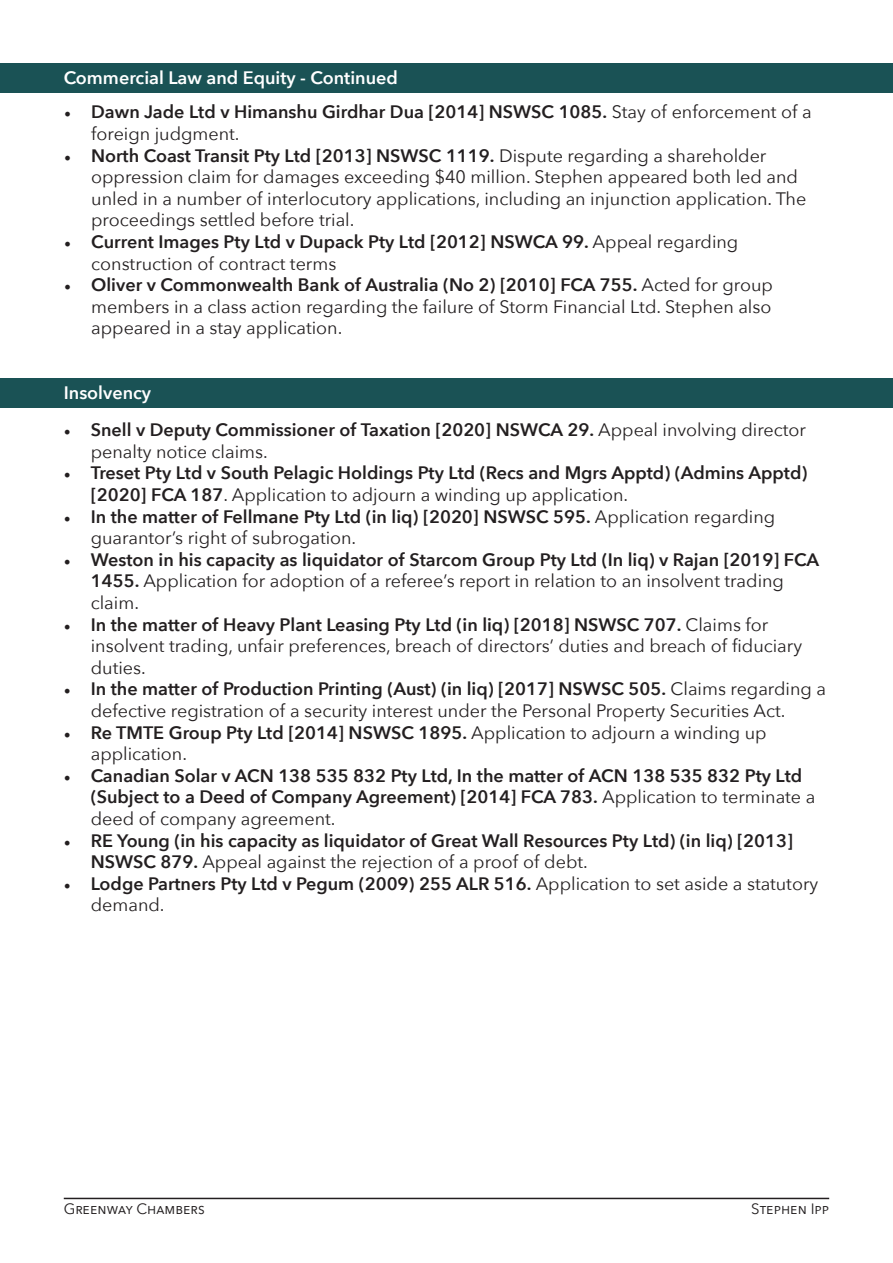
<style>
.page{position:relative;width:893px;height:1263px;background:#fff}
.page>*{position:absolute;margin:0;border:0;box-sizing:border-box;transform-origin:0 0}
.t1{font:600 18px/21.6px "Avenir Next";color:#231f20}
.t2{font:18px/21.6px "Avenir Next";color:#231f20}
.t3{font:600 18px "Avenir Next";color:#fff}
.t4{font:15px "Avenir Next";color:#231f20}
.s1{font-family:"Minion Pro";font-weight:400}
.s2{font-weight:400}
.s3{font-family:"Minion Pro"}
.s4{font-weight:600}
</style>
<div class="page">
<hr style="left:64px;top:1198px;width:765px;height:1px;background:#231f20">
<div style="left:0;top:378px;width:893px;height:29px;background:#1a5255"></div>
<div style="left:0;top:63px;width:893px;height:30px;background:#1a5255"></div>
<p class="t3" style="left:64px;top:63px;width:336px">Commercial Law and Equity - Continued</p>
<p class="t1" style="left:91px;top:101px;width:722px;text-indent:-27px"><span class="s1">•</span> Dawn Jade Ltd v Himanshu Girdhar Dua [2014] NSWSC 1085. <span class="s2">Stay of enforcement of a foreign judgment.</span></p>
<p class="t2" style="left:91px;top:144px;width:717px;text-indent:-27px"><span class="s3">•</span> <span class="s4">North Coast Transit Pty Ltd [2013] NSWSC 1119.</span> Dispute regarding a shareholder oppression claim for damages exceeding $40 million. Stephen appeared both led and unled in a number of interlocutory applications, including an injunction application. The proceedings settled before trial.</p>
<p class="t1" style="left:91px;top:231px;width:649px;text-indent:-27px"><span class="s1">•</span> Current Images Pty Ltd v Dupack Pty Ltd [2012] NSWCA 99. <span class="s2">Appeal regarding construction of contract terms</span></p>
<p class="t2" style="left:91px;top:273px;width:683px;text-align:justify;text-indent:-27px"><span class="s3">•</span> <span class="s4">Oliver v Commonwealth Bank of Australia (No 2) [2010] FCA 755.</span> Acted for group members in a class action regarding the failure of Storm Financial Ltd. Stephen also appeared in a stay application.</p>
<p class="t3" style="left:64px;top:377px;width:89px">Insolvency</p>
<p class="t1" style="left:91px;top:419px;width:717px;text-indent:-27px"><span class="s1">•</span> Snell v Deputy Commissioner of Taxation [2020] NSWCA 29. <span class="s2">Appeal involving director penalty notice claims.</span></p>
<p class="t1" style="left:91px;top:462px;width:718px;text-indent:-27px"><span class="s1">•</span> Treset Pty Ltd v South Pelagic Holdings Pty Ltd (Recs and Mgrs Apptd) (Admins Apptd) [2020] FCA 187<span class="s2">. Application to adjourn a winding up application.</span></p>
<p class="t2" style="left:91px;top:505px;width:686px;text-indent:-27px"><span class="s3">•</span> <span class="s4">In the matter of Fellmane Pty Ltd (in liq) [2020] NSWSC 595.</span> Application regarding guarantor’s right of subrogation.</p>
<p class="t1" style="left:91px;top:548px;width:730px;text-indent:-27px"><span class="s1">•</span> Weston in his capacity as liquidator of Starcom Group Pty Ltd (In liq) v Rajan [2019] FCA<br>1455. <span class="s2">Application for adoption of a referee’s report in relation to an insolvent trading claim.</span></p>
<p class="t2" style="left:91px;top:613px;width:713px;text-indent:-27px"><span class="s3">•</span> <span class="s4">In the matter of Heavy Plant Leasing Pty Ltd (in liq) [2018] NSWSC 707.</span> Claims for insolvent trading, unfair preferences, breach of directors’ duties and breach of fiduciary duties.</p>
<p class="t2" style="left:91px;top:677px;width:737px;text-indent:-27px"><span class="s3">•</span> <span class="s4">In the matter of Production Printing (Aust) (in liq) [2017] NSWSC 505.</span> Claims regarding a defective registration of a security interest under the Personal Property Securities Act.</p>
<p class="t2" style="left:91px;top:721px;width:677px;text-indent:-27px"><span class="s3">•</span> <span class="s4">Re TMTE Group Pty Ltd [2014] NSWSC 1895.</span> Application to adjourn a winding up application.</p>
<p class="t1" style="left:91px;top:764px;width:726px;text-indent:-27px"><span class="s1">•</span> Canadian Solar v ACN 138 535 832 Pty Ltd, In the matter of ACN 138 535 832 Pty Ltd (Subject to a Deed of Company Agreement) [2014] FCA 783. <span class="s2">Application to terminate a deed of company agreement.</span></p>
<p class="t1" style="left:91px;top:829px;width:704px;text-indent:-27px"><span class="s1">•</span> RE Young (in his capacity as liquidator of Great Wall Resources Pty Ltd) (in liq) [2013]<br>NSWSC 879. <span class="s2">Appeal against the rejection of a proof of debt.</span></p>
<p class="t1" style="left:91px;top:872px;width:729px;text-indent:-27px"><span class="s1">•</span> Lodge Partners Pty Ltd v Pegum (2009) 255 ALR 516. <span class="s2">Application to set aside a statutory demand.</span></p>
<p class="t4" style="left:64px;top:1196px;width:142px">Greenway Chambers</p>
<p class="t4" style="left:751px;top:1196px;width:79px">Stephen Ipp</p>
</div>
